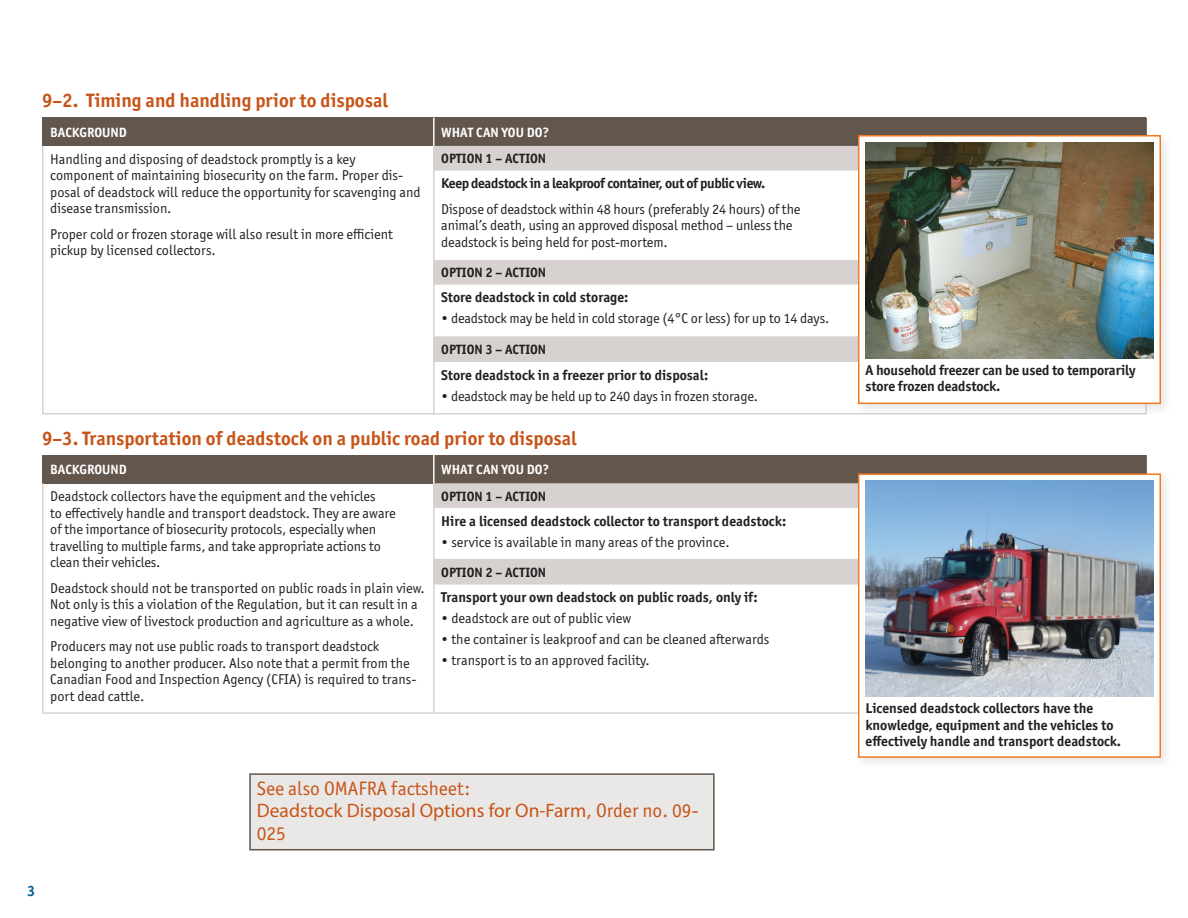
<style>
.page{position:relative;width:1188px;height:918px;background:#fff}
.page>*{position:absolute;margin:0;border:0;box-sizing:border-box;transform-origin:0 0}
.t1{font:700 19.5px "Officina Sans ITC Pro";color:#c75418}
.t2{font:19.5px "Myriad Pro";color:#c75418}
.t3{font:19.5px "Officina Sans ITC Pro";color:#c75418}
.t4{font:700 15px "Officina Sans ITC Pro";color:#005d95}
.t5{font:14.25px/16.5px "Officina Sans ITC Pro";color:#231f20}
.t6{font:700 14.25px/16.5px "Officina Sans ITC Pro";color:#231f20}
.t7{font:700 14.25px "Officina Sans ITC Pro";letter-spacing:-.03em;color:#231f20}
.t8{font:700 13.5px "Officina Sans ITC Pro";color:#231f20}
.t9{font:700 13.5px "Officina Sans ITC Pro";color:#fff}
.s1{font-family:"Officina Sans ITC Pro"}
</style>
<div class="page">
<div style="left:43px;top:118px;width:391px;height:28px;background:#62564d"></div>
<div style="left:434px;top:118px;width:712px;height:28px;background:#62564d"></div>
<svg style="left:435px;top:146px;width:419px;height:216px"></svg>
<hr style="left:1145px;top:118px;width:2px;height:28px;background:#62564d">
<hr style="left:433px;top:146px;width:2px;height:25px;background:#d7d2cf">
<hr style="left:433px;top:171px;width:2px;height:89px;background:#d7d2cf">
<hr style="left:433px;top:260px;width:2px;height:25px;background:#d7d2cf">
<hr style="left:433px;top:336px;width:2px;height:26px;background:#d7d2cf">
<hr style="left:433px;top:285px;width:2px;height:51px;background:#d7d2cf">
<hr style="left:433px;top:362px;width:2px;height:51px;background:#d7d2cf">
<hr style="left:42px;top:146px;width:2px;height:25px;background:#d7d2cf">
<hr style="left:42px;top:171px;width:2px;height:89px;background:#d7d2cf">
<hr style="left:42px;top:260px;width:2px;height:25px;background:#d7d2cf">
<hr style="left:42px;top:285px;width:2px;height:51px;background:#d7d2cf">
<hr style="left:42px;top:336px;width:2px;height:26px;background:#d7d2cf">
<hr style="left:42px;top:362px;width:2px;height:51px;background:#d7d2cf">
<hr style="left:42px;top:413px;width:392px;height:2px;background:#d7d2cf">
<hr style="left:434px;top:413px;width:713px;height:2px;background:#d7d2cf">
<hr style="left:42px;top:118px;width:2px;height:28px;background:#62564d">
<hr style="left:433px;top:118px;width:2px;height:28px;background:#fff">
<div style="left:43px;top:455px;width:391px;height:28px;background:#62564d"></div>
<div style="left:434px;top:455px;width:712px;height:28px;background:#62564d"></div>
<svg style="left:435px;top:483px;width:419px;height:102px"></svg>
<hr style="left:1145px;top:455px;width:2px;height:28px;background:#62564d">
<hr style="left:433px;top:483px;width:2px;height:25px;background:#d7d2cf">
<hr style="left:433px;top:559px;width:2px;height:26px;background:#d7d2cf">
<hr style="left:433px;top:508px;width:2px;height:51px;background:#d7d2cf">
<hr style="left:433px;top:585px;width:2px;height:127px;background:#d7d2cf">
<hr style="left:42px;top:483px;width:2px;height:25px;background:#d7d2cf">
<hr style="left:42px;top:508px;width:2px;height:51px;background:#d7d2cf">
<hr style="left:42px;top:559px;width:2px;height:26px;background:#d7d2cf">
<hr style="left:42px;top:585px;width:2px;height:127px;background:#d7d2cf">
<hr style="left:42px;top:455px;width:2px;height:28px;background:#62564d">
<hr style="left:434px;top:712px;width:713px;height:2px;background:#d7d2cf">
<hr style="left:42px;top:712px;width:392px;height:2px;background:#d7d2cf">
<hr style="left:433px;top:455px;width:2px;height:28px;background:#fff">
<div style="left:854px;top:131px;width:319px;height:286px;background:#231f20;opacity:.1"></div>
<div style="left:858px;top:135px;width:303px;height:269px;background:#fff;border:2px solid #f47921"></div>
<img style="left:866px;top:142px;width:288px;height:216px">
<div style="left:854px;top:470px;width:319px;height:300px;background:#231f20;opacity:.1"></div>
<div style="left:858px;top:473px;width:303px;height:285px;background:#fff;border:2px solid #f47921"></div>
<img style="left:866px;top:481px;width:288px;height:216px">
<div style="left:250px;top:774px;width:464px;height:76px;background:#eae8e6"></div>
<div style="left:249px;top:773px;width:466px;height:77px;border:2px solid #62564d"></div>
<h1 class="t1" style="left:42px;top:88px;width:347px">9–2. Timing and handling prior to disposal</h1>
<p class="t9" style="left:50px;top:124px;width:78px">BACKGROUND</p>
<p class="t9" style="left:441px;top:124px;width:109px">WHAT CAN YOU DO?</p>
<p class="t5" style="left:50px;top:151px;width:372px">Handling and disposing of deadstock promptly is a key component of maintaining biosecurity on the farm. Proper dis&shy;posal of deadstock will reduce the opportunity for scavenging and disease transmission.</p>
<p class="t5" style="left:50px;top:226px;width:344px">Proper cold or frozen storage will also result in more efficient pickup by licensed collectors.</p>
<p class="t8" style="left:441px;top:150px;width:106px">OPTION 1 – ACTION</p>
<p class="t7" style="left:441px;top:175px;width:325px">Keep deadstock in a leakproof container, out of public view.</p>
<p class="t5" style="left:441px;top:201px;width:361px">Dispose of deadstock within 48 hours (preferably 24 hours) of the animal’s death, using an approved disposal method – unless the deadstock is being held for post-mortem.</p>
<p class="t8" style="left:441px;top:264px;width:106px">OPTION 2 – ACTION</p>
<p class="t6" style="left:441px;top:289px;width:189px">Store deadstock in cold storage:</p>
<p class="t5" style="left:441px;top:310px;width:390px">• deadstock may be held in cold storage (4°C or less) for up to 14 days.</p>
<p class="t8" style="left:441px;top:341px;width:106px">OPTION 3 – ACTION</p>
<p class="t6" style="left:441px;top:367px;width:269px">Store deadstock in a freezer prior to disposal:</p>
<p class="t5" style="left:441px;top:388px;width:318px">• deadstock may be held up to 240 days in frozen storage.</p>
<h1 class="t1" style="left:42px;top:426px;width:536px">9–3. Transportation of deadstock on a public road prior to disposal</h1>
<p class="t9" style="left:50px;top:461px;width:78px">BACKGROUND</p>
<p class="t9" style="left:441px;top:461px;width:109px">WHAT CAN YOU DO?</p>
<p class="t5" style="left:50px;top:488px;width:347px">Deadstock collectors have the equipment and the vehicles<br>to effectively handle and transport deadstock. They are aware of the importance of biosecurity protocols, especially when travelling to multiple farms, and take appropriate actions to clean their vehicles.</p>
<p class="t5" style="left:50px;top:579px;width:376px">Deadstock should not be transported on public roads in plain view.<br>Not only is this a violation of the Regulation, but it can result in a negative view of livestock production and agriculture as a whole.</p>
<p class="t5" style="left:50px;top:638px;width:368px">Producers may not use public roads to transport deadstock belonging to another producer. Also note that a permit from the Canadian Food and Inspection Agency (CFIA) is required to trans&shy;port dead cattle.</p>
<p class="t8" style="left:441px;top:488px;width:106px">OPTION 1 – ACTION</p>
<p class="t6" style="left:441px;top:513px;width:346px">Hire a licensed deadstock collector to transport deadstock:</p>
<p class="t5" style="left:441px;top:534px;width:290px">• service is available in many areas of the province.</p>
<p class="t8" style="left:441px;top:564px;width:106px">OPTION 2 – ACTION</p>
<p class="t6" style="left:441px;top:589px;width:318px">Transport your own deadstock on public roads, only if:</p>
<p class="t5" style="left:441px;top:610px;width:191px">• deadstock are out of public view</p>
<p class="t5" style="left:441px;top:631px;width:330px">• the container is leakproof and can be cleaned afterwards</p>
<p class="t5" style="left:441px;top:652px;width:210px">• transport is to an approved facility.</p>
<p class="t4" style="left:27px;top:882px;width:10px">3</p>
<h1 class="t3" style="left:257px;top:777px;width:215px">See also OMAFRA factsheet:</h1>
<h1 class="t2" style="left:257px;top:799px;width:443px">Deadstock Disposal Options for On-Farm<span class="s1">, Order no. 09-</span></h1>
<h1 class="t3" style="left:257px;top:822px;width:31px">025</h1>
<p class="t6" style="left:865px;top:362px;width:271px">A household freezer can be used to temporarily store frozen deadstock.</p>
<p class="t6" style="left:865px;top:700px;width:257px">Licensed deadstock collectors have the knowledge, equipment and the vehicles to effectively handle and transport deadstock.</p>
</div>
